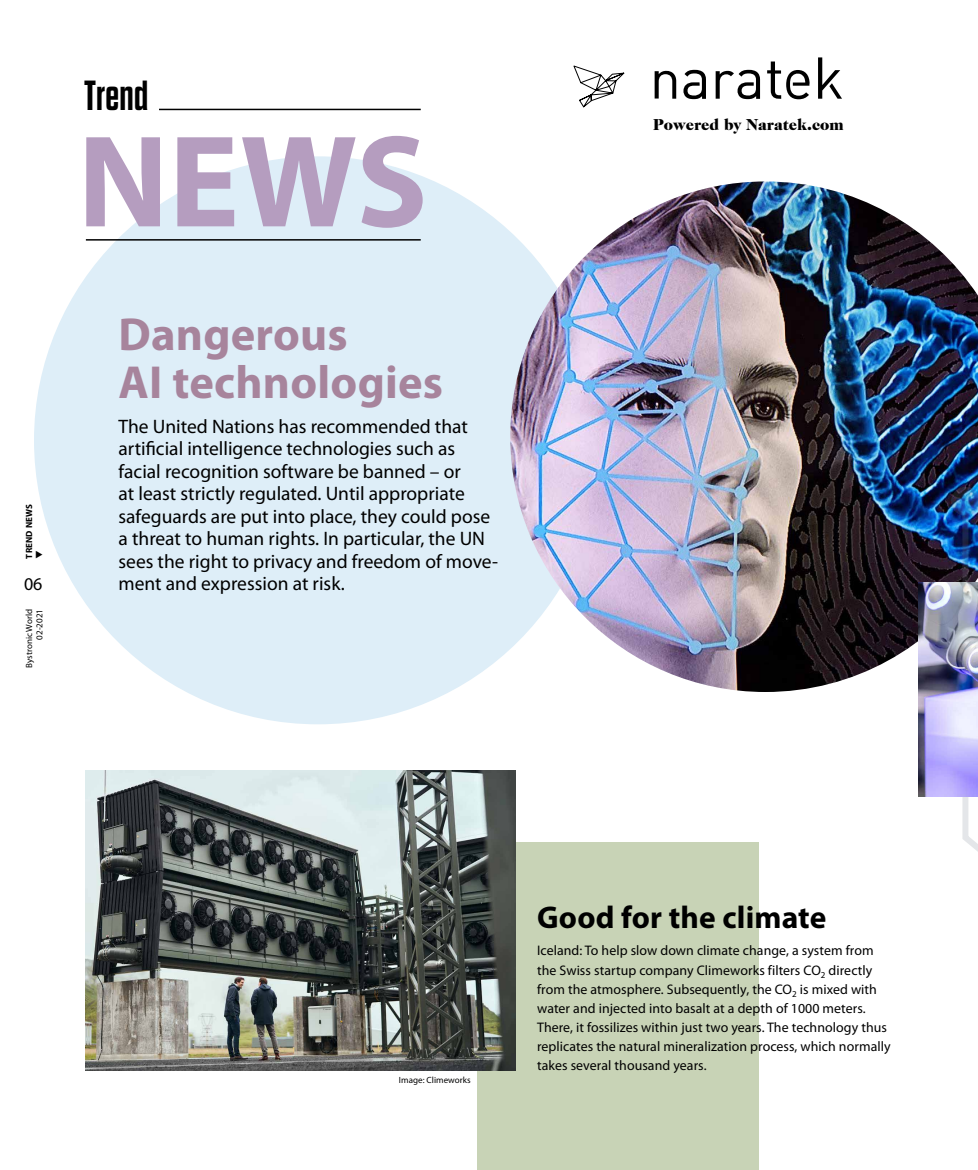
<style>
.page{position:relative;width:978px;height:1170px;background:#fff}
.page>*{position:absolute;margin:0;border:0;box-sizing:border-box;transform-origin:0 0}
.t1{font:700 132px "Myriad Pro";color:#b59dbf}
.t2{font:700 46.5px/48px "Myriad Pro";letter-spacing:.005em;color:#a7849c}
.t3{font:700 42px "Dharma Gothic E";letter-spacing:.01em;color:#000}
.t4{font:700 31.5px "Myriad Pro";letter-spacing:.005em;color:#000}
.t5{font:19.5px/22.5px "Myriad Pro";color:#000}
.t6{font:18px "Myriad Pro";color:#000}
.t7{font:900 16.05px "Caslon Two Twenty Four";color:#000}
.t8{font:13.8px/19.2px "Myriad Pro";letter-spacing:.005em;color:#000}
.t9{font:9px/10.5px "Myriad Pro";letter-spacing:.005em;color:#000;text-align:right}
.t10{font:700 9px "Myriad Pro";letter-spacing:.02em;color:#000}
</style>
<div class="page">
<svg style="left:574px;top:65px;width:51px;height:42px"></svg>
<svg style="left:655px;top:71px;width:21px;height:28px"></svg>
<svg style="left:683px;top:70px;width:23px;height:29px"></svg>
<svg style="left:716px;top:70px;width:44px;height:29px"></svg>
<svg style="left:767px;top:61px;width:43px;height:38px"></svg>
<svg style="left:818px;top:57px;width:24px;height:42px"></svg>
<div style="left:34px;top:156px;width:568px;height:568px;background:#deeef8;border-radius:50%"></div>
<img style="left:510px;top:181px;width:468px;height:511px">
<img style="left:951px;top:487px;width:27px;height:365px">
<div style="left:477px;top:842px;width:281px;height:327px;background:#c8d3b6"></div>
<hr style="left:86px;top:239px;width:335px;height:1px;background:#000">
<hr style="left:159px;top:109px;width:262px;height:1px;background:#000">
<img style="left:85px;top:770px;width:431px;height:300px">
<img style="left:918px;top:582px;width:60px;height:214px">
<p class="t10" style="left:23px;top:558px;width:56px;rotate:-90deg">TREND NEWS</p>
<h3 class="t6" style="left:24px;top:573px;width:20px">06</h3>
<p class="t9" style="left:24px;top:667px;width:60px;rotate:-90deg">Bystronic World<br>02-2021</p>
<h3 class="t3" style="left:85px;top:74px;width:65px">Trend</h3>
<h1 class="t1" style="left:78px;top:96px;width:351px">NEWS</h1>
<h2 class="t2" style="left:119px;top:308px;width:326px">Dangerous<br>AI technologies</h2>
<p class="t5" style="left:119px;top:414px;width:381px">The United Nations has recommended that artificial intelligence technologies such as facial recognition software be banned – or<br>at least strictly regulated. Until appropriate safeguards are put into place, they could pose a threat to human rights. In particular, the UN sees the right to privacy and freedom of move&shy;ment and expression at risk.</p>
<p class="t7" style="left:653px;top:115px;width:192px">Powered by Naratek.com</p>
<p class="t9" style="left:399px;top:1074px;width:73px">Image: Climeworks</p>
<h3 class="t4" style="left:537px;top:896px;width:291px">Good for the climate</h3>
<p class="t8" style="left:537px;top:940px;width:355px">Iceland: To help slow down climate change, a system from the Swiss startup company Climeworks filters CO<sub>2</sub> directly from the atmosphere. Subsequently, the CO<sub>2</sub> is mixed with water and injected into basalt at a depth of 1000 meters.<br>There, it fossilizes within just two years. The technology thus replicates the natural mineralization process, which normally takes several thousand years.</p>
</div>
